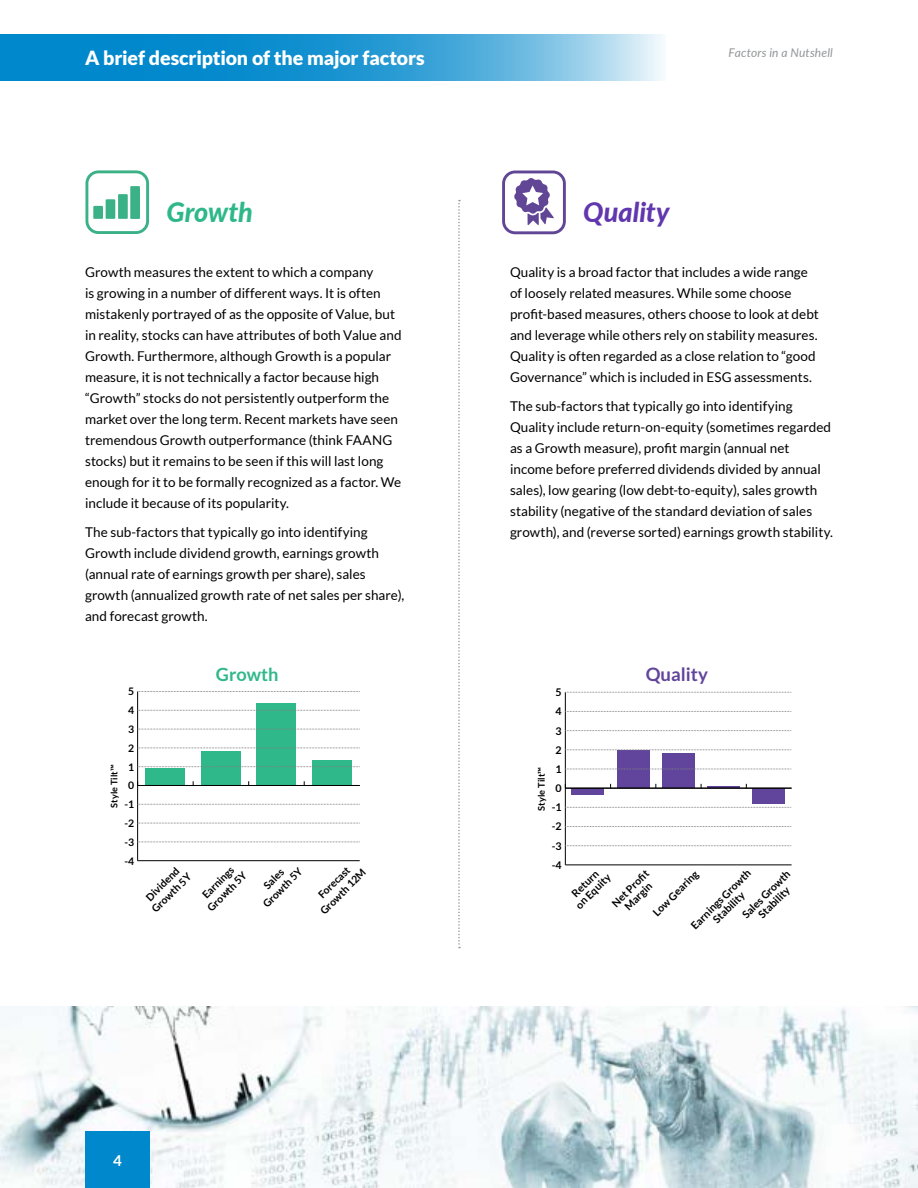
<style>
.page{position:relative;width:918px;height:1188px;background:#fff}
.page>*{position:absolute;margin:0;border:0;box-sizing:border-box;transform-origin:0 0}
.Body_Text__align_lef{font:italic 800 27px "Lato";color:#6137ae}
.Body_Text__align_lef-2{font:italic 800 27px "Lato";letter-spacing:-.01em;color:#2eb88a}
.Body_Text__align_lef-3{font:900 19.5px "Lato";letter-spacing:-.01em;color:#fff}
.t1{font:700 18.6px "Lato";color:#61449b}
.t2{font:700 18.15px "Lato";color:#2fb88a}
.t3{font:700 15px "Lato";color:#fff}
.Body_Text__align_lef-4{font:13.5px/21px "Lato";color:#000}
.t4{font:italic 12px "Lato";letter-spacing:.015em;color:#939598}
.t5{font:700 10.65px/11.2px "Lato";color:#000;text-align:center}
.t6{font:700 10.35px/12.5px "Lato";color:#000;text-align:center}
.t7{font:700 9.3px "Lato";color:#000}
.t8{font:700 9.15px "Lato";color:#000}
</style>
<div class="page">
<svg style="left:0;top:34px;width:661px;height:46px;background:#37a1d6"></svg>
<svg style="left:458px;top:200px;width:2px;height:748px"></svg>
<svg style="left:85px;top:170px;width:64px;height:64px"></svg>
<svg style="left:502px;top:171px;width:64px;height:63px"></svg>
<div style="left:145px;top:768px;width:40px;height:17px;background:#2fb88a"></div>
<div style="left:201px;top:751px;width:40px;height:34px;background:#2fb88a"></div>
<div style="left:256px;top:703px;width:40px;height:82px;background:#2fb88a"></div>
<div style="left:312px;top:760px;width:40px;height:25px;background:#2fb88a"></div>
<hr style="left:137px;top:691px;width:1px;height:170px;background:#000">
<hr style="left:138px;top:860px;width:222px;height:1px;background:#000">
<svg style="left:138px;top:842px;width:222px;height:1px"></svg>
<svg style="left:138px;top:823px;width:222px;height:1px"></svg>
<svg style="left:138px;top:804px;width:222px;height:1px"></svg>
<hr style="left:138px;top:785px;width:222px;height:1px;background:#000">
<svg style="left:138px;top:766px;width:222px;height:1px"></svg>
<svg style="left:138px;top:748px;width:222px;height:1px"></svg>
<svg style="left:138px;top:729px;width:222px;height:1px"></svg>
<svg style="left:138px;top:710px;width:222px;height:1px"></svg>
<svg style="left:138px;top:691px;width:222px;height:1px"></svg>
<div style="left:572px;top:788px;width:32px;height:7px;background:#61449b"></div>
<div style="left:617px;top:751px;width:33px;height:37px;background:#61449b"></div>
<div style="left:662px;top:754px;width:33px;height:34px;background:#61449b"></div>
<hr style="left:707px;top:786px;width:33px;height:2px;background:#61449b">
<div style="left:753px;top:788px;width:32px;height:16px;background:#61449b"></div>
<hr style="left:565px;top:692px;width:1px;height:173px;background:#000">
<hr style="left:565px;top:865px;width:227px;height:1px;background:#000">
<svg style="left:565px;top:845px;width:227px;height:1px"></svg>
<svg style="left:565px;top:826px;width:227px;height:1px"></svg>
<svg style="left:565px;top:807px;width:227px;height:1px"></svg>
<hr style="left:565px;top:788px;width:227px;height:1px;background:#000">
<svg style="left:565px;top:769px;width:227px;height:1px"></svg>
<svg style="left:565px;top:750px;width:226px;height:1px"></svg>
<svg style="left:565px;top:730px;width:227px;height:1px"></svg>
<svg style="left:565px;top:711px;width:227px;height:1px"></svg>
<svg style="left:565px;top:692px;width:227px;height:1px"></svg>
<img style="left:0;top:1006px;width:918px;height:182px">
<div style="left:85px;top:1131px;width:65px;height:57px;background:#08c"></div>
<p class="Body_Text__align_lef-3" style="left:85px;top:46px;width:341px">A brief description of the major factors</p>
<p class="t4" style="left:729px;top:44px;width:106px">Factors in a Nutshell</p>
<p class="Body_Text__align_lef-2" style="left:166px;top:192px;width:88px">Growth</p>
<p class="Body_Text__align_lef" style="left:583px;top:192px;width:88px">Quality</p>
<p class="Body_Text__align_lef-4" style="left:85px;top:261px;width:318px">Growth measures the extent to which a company<br>is growing in a number of different ways. It is often mistakenly portrayed of as the opposite of Value, but in reality, stocks can have attributes of both Value and Growth. Furthermore, although Growth is a popular measure, it is not technically a factor because high “Growth” stocks do not persistently outperform the market over the long term. Recent markets have seen tremendous Growth outperformance (think FAANG stocks) but it remains to be seen if this will last long enough for it to be formally recognized as a factor. We include it because of its popularity.</p>
<p class="Body_Text__align_lef-4" style="left:85px;top:522px;width:321px">The sub-factors that typically go into identifying Growth include dividend growth, earnings growth (annual rate of earnings growth per share), sales growth (annualized growth rate of net sales per share), and forecast growth.</p>
<p class="Body_Text__align_lef-4" style="left:510px;top:261px;width:310px">Quality is a broad factor that includes a wide range of loosely related measures. While some choose profit-based measures, others choose to look at debt and leverage while others rely on stability measures.<br>Quality is often regarded as a close relation to “good Governance” which is included in ESG assessments.</p>
<p class="Body_Text__align_lef-4" style="left:510px;top:396px;width:324px">The sub-factors that typically go into identifying Quality include return-on-equity (sometimes regarded as a Growth measure), profit margin (annual net income before preferred dividends divided by annual sales), low gearing (low debt-to-equity), sales growth stability (negative of the standard deviation of sales growth), and (reverse sorted) earnings growth stability.</p>
<p class="t2" style="left:216px;top:664px;width:64px">Growth</p>
<p class="t1" style="left:646px;top:664px;width:64px">Quality</p>
<p class="t6" style="left:128px;top:685px;width:8px">5</p>
<p class="t5" style="left:556px;top:687px;width:8px">5</p>
<p class="t6" style="left:128px;top:704px;width:8px">4</p>
<p class="t5" style="left:556px;top:706px;width:8px">4</p>
<p class="t6" style="left:128px;top:723px;width:8px">3</p>
<p class="t5" style="left:556px;top:725px;width:8px">3</p>
<p class="t6" style="left:128px;top:742px;width:8px">2</p>
<p class="t5" style="left:556px;top:744px;width:8px">2</p>
<p class="t6" style="left:128px;top:760px;width:8px">1</p>
<p class="t8" style="left:109px;top:808px;width:44px;rotate:-90deg">Style Tilt™</p>
<p class="t6" style="left:128px;top:779px;width:8px">0</p>
<p class="t6" style="left:124px;top:798px;width:11px">-1</p>
<p class="t5" style="left:556px;top:763px;width:8px">1</p>
<p class="t7" style="left:536px;top:811px;width:45px;rotate:-90deg">Style Tilt™</p>
<p class="t5" style="left:556px;top:782px;width:8px">0</p>
<p class="t5" style="left:552px;top:802px;width:11px">-1</p>
<p class="t6" style="left:124px;top:817px;width:11px">-2</p>
<p class="t5" style="left:552px;top:821px;width:11px">-2</p>
<p class="t6" style="left:124px;top:836px;width:11px">-3</p>
<p class="t5" style="left:552px;top:840px;width:11px">-3</p>
<p class="t6" style="left:124px;top:854px;width:11px">-4</p>
<p class="t6" style="left:140px;top:897px;width:52px;rotate:-45deg">Dividend<br>Growth 5Y</p>
<p class="t6" style="left:196px;top:896px;width:52px;rotate:-45deg">Earnings<br>Growth 5Y</p>
<p class="t6" style="left:251px;top:892px;width:52px;rotate:-45deg">Sales<br>Growth 5Y</p>
<p class="t6" style="left:309px;top:899px;width:61px;rotate:-45deg">Forecast<br>Growth 12M</p>
<p class="t5" style="left:552px;top:859px;width:11px">-4</p>
<p class="t5" style="left:689px;top:923px;width:81px;rotate:-45deg">Earnings Growth<br>Stability</p>
<p class="t5" style="left:610px;top:901px;width:49px;rotate:-45deg">Net Profit<br>Margin</p>
<p class="t5" style="left:740px;top:912px;width:64px;rotate:-45deg">Sales Growth<br>Stability</p>
<p class="t5" style="left:565px;top:895px;width:46px;rotate:-45deg">Return on Equity</p>
<p class="t5" style="left:651px;top:910px;width:61px;rotate:-45deg">Low Gearing</p>
<p class="t3" style="left:113px;top:1152px;width:10px">4</p>
</div>
